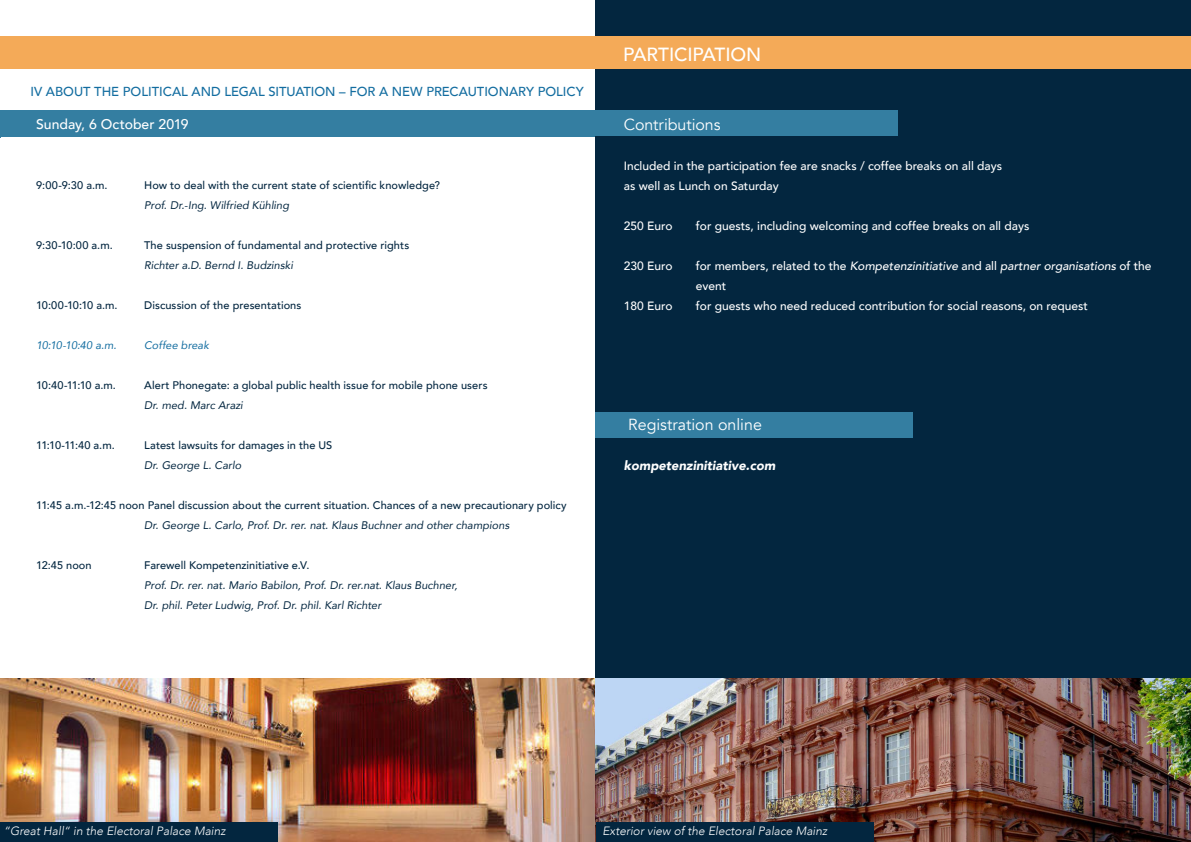
<style>
.page{position:relative;width:1191px;height:842px;background:#fff}
.page>*{position:absolute;margin:0;border:0;box-sizing:border-box;transform-origin:0 0}
.t1{font:500 19px "Avenir";letter-spacing:-.005em;color:#fff}
.t2{font:16px "Avenir";color:#fff}
.t3{font:500 14px "Avenir";color:#fff}
.t4{font:500 13px "Avenir";color:#136da0}
.t5{font:italic 900 13px "Avenir";color:#fff}
.t6{font:500 12px/20px "Avenir";color:#fff}
.t7{font:italic 300 12px "Avenir";color:#fff}
.t8{font:500 11px "Avenir";letter-spacing:.005em;color:#032640}
.t9{font:italic 11px/20px "Avenir";color:#032640}
.t10{font:italic 11px "Avenir";letter-spacing:-.005em;color:#136da0}
.s1{font-style:italic}
</style>
<div class="page">
<div style="left:0;top:111px;width:630px;height:26px;background:#347ea1"></div>
<div style="left:595px;top:0;width:596px;height:842px;background:#03263f"></div>
<div style="left:0;top:36px;width:1191px;height:32px;background:#f4aa58"></div>
<img style="left:0;top:679px;width:595px;height:163px">
<img style="left:595px;top:678px;width:595px;height:164px">
<div style="left:1px;top:823px;width:277px;height:19px;background:#03263f"></div>
<div style="left:596px;top:823px;width:277px;height:19px;background:#03263f"></div>
<div style="left:595px;top:412px;width:318px;height:26px;background:#347ea1"></div>
<div style="left:595px;top:110px;width:302px;height:26px;background:#347ea1"></div>
<p class="t4" style="left:30px;top:86px;width:555px">IV ABOUT THE POLITICAL AND LEGAL SITUATION – FOR A NEW PRECAUTIONARY POLICY</p>
<p class="t3" style="left:36px;top:118px;width:154px">Sunday, 6 October 2019</p>
<p class="t8" style="left:36px;top:175px;width:73px">9:00-9:30 a.m.</p>
<p class="t8" style="left:144px;top:175px;width:297px">How to deal with the current state of scientific knowledge?</p>
<p class="t9" style="left:144px;top:196px;width:146px">Prof. Dr.-Ing. Wilfried Kühling</p>
<p class="t8" style="left:36px;top:240px;width:78px">9:30-10:00 a.m.</p>
<p class="t8" style="left:144px;top:240px;width:267px">The suspension of fundamental and protective rights</p>
<p class="t9" style="left:144px;top:256px;width:150px">Richter a.D. Bernd I. Budzinski</p>
<p class="t8" style="left:36px;top:300px;width:83px">10:00-10:10 a.m.</p>
<p class="t8" style="left:144px;top:300px;width:159px">Discussion of the presentations</p>
<p class="t10" style="left:36px;top:340px;width:82px">10:10-10:40 a.m.</p>
<p class="t10" style="left:144px;top:340px;width:66px">Coffee break</p>
<p class="t8" style="left:36px;top:380px;width:81px">10:40-11:10 a.m.</p>
<p class="t8" style="left:144px;top:380px;width:345px">Alert Phonegate: a global public health issue for mobile phone users</p>
<p class="t9" style="left:144px;top:396px;width:100px">Dr. med. Marc Arazi</p>
<p class="t8" style="left:36px;top:440px;width:80px">11:10-11:40 a.m.</p>
<p class="t8" style="left:144px;top:440px;width:190px">Latest lawsuits for damages in the US</p>
<p class="t9" style="left:144px;top:456px;width:98px">Dr. George L. Carlo</p>
<p class="t8" style="left:36px;top:500px;width:532px">11:45 a.m.-12:45 noon Panel discussion about the current situation. Chances of a new precautionary policy</p>
<p class="t9" style="left:144px;top:516px;width:367px">Dr. George L. Carlo, Prof. Dr. rer. nat. Klaus Buchner and other champions</p>
<p class="t8" style="left:36px;top:560px;width:57px">12:45 noon</p>
<p class="t8" style="left:144px;top:560px;width:167px">Farewell Kompetenzinitiative e.V.</p>
<p class="t9" style="left:144px;top:576px;width:315px">Prof. Dr. rer. nat. Mario Babilon, Prof. Dr. rer.nat. Klaus Buchner,<br>Dr. phil. Peter Ludwig, Prof. Dr. phil. Karl Richter</p>
<h1 class="t1" style="left:623px;top:47px;width:140px">PARTICIPATION</h1>
<h2 class="t2" style="left:624px;top:118px;width:98px">Contributions</h2>
<p class="t6" style="left:624px;top:157px;width:380px">Included in the participation fee are snacks / coffee breaks on all days as well as Lunch on Saturday</p>
<p class="t6" style="left:624px;top:217px;width:50px">250 Euro</p>
<p class="t6" style="left:696px;top:217px;width:335px">for guests, including welcoming and coffee breaks on all days</p>
<p class="t6" style="left:624px;top:257px;width:50px">230 Euro</p>
<p class="t6" style="left:696px;top:257px;width:457px">for members, related to the <span class="s1">Kompetenzinitiative</span> and all <span class="s1">partner organisations</span> of the event</p>
<p class="t6" style="left:624px;top:297px;width:50px">180 Euro</p>
<p class="t6" style="left:696px;top:297px;width:393px">for guests who need reduced contribution for social reasons, on request</p>
<h2 class="t2" style="left:628px;top:418px;width:135px">Registration online</h2>
<p class="t5" style="left:624px;top:460px;width:153px">kompetenzinitiative.com</p>
<p class="t7" style="left:4px;top:823px;width:223px">“Great Hall“ in the Electoral Palace Mainz</p>
<p class="t7" style="left:602px;top:823px;width:226px">Exterior view of the Electoral Palace Mainz</p>
</div>
